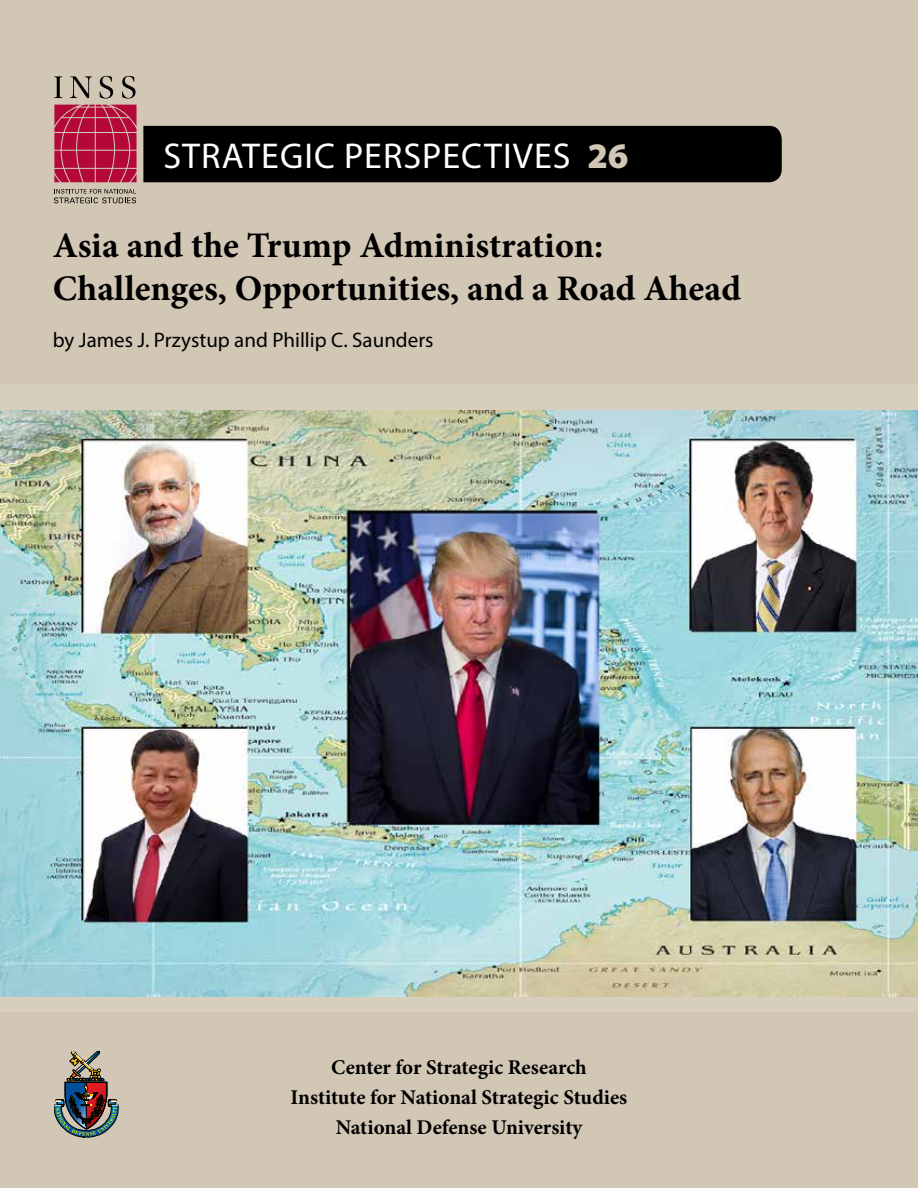
<style>
.page{position:relative;width:918px;height:1188px;background:#d2c7b5}
.page>*{position:absolute;margin:0;border:0;box-sizing:border-box;transform-origin:0 0}
.t1{font:700 36px/43.2px "Minion Pro";color:#000}
.t2{font:36px "Myriad Pro";letter-spacing:.03em;color:#fff}
.t3{font:700 21px/30px "Minion Pro";letter-spacing:-.005em;color:#000;text-align:center}
.t4{font:21px "Myriad Pro";color:#000}
.s1{font-weight:900;color:#d2c7b5}
</style>
<div class="page">
<div style="left:143px;top:126px;width:639px;height:56px;background:#000"></div>
<img style="left:54px;top:1051px;width:64px;height:86px">
<svg style="left:54px;top:76px;width:8px;height:22px"></svg>
<svg style="left:70px;top:76px;width:22px;height:22px"></svg>
<svg style="left:100px;top:76px;width:13px;height:23px"></svg>
<svg style="left:122px;top:76px;width:14px;height:23px"></svg>
<svg style="left:54px;top:105px;width:83px;height:77px;background:#b72349"></svg>
<svg style="left:54px;top:189px;width:82px;height:14px"></svg>
<div style="left:0;top:384px;width:918px;height:27px;background:#d8cebe"></div>
<div style="left:0;top:960px;width:918px;height:52px;background:#d8cebe"></div>
<img style="left:0;top:411px;width:918px;height:585px">
<h1 class="t2" style="left:164px;top:134px;width:467px">STRATEGIC PERSPECTIVES <span class="s1">26</span></h1>
<h1 class="t1" style="left:53px;top:224px;width:690px">Asia and the Trump Administration:<br>Challenges, Opportunities, and a Road Ahead</h1>
<p class="t4" style="left:53px;top:327px;width:382px">by James J. Przystup and Phillip C. Saunders</p>
<p class="t3" style="left:291px;top:1052px;width:338px">Center for Strategic Research<br>Institute for National Strategic Studies<br>National Defense University</p>
</div>
